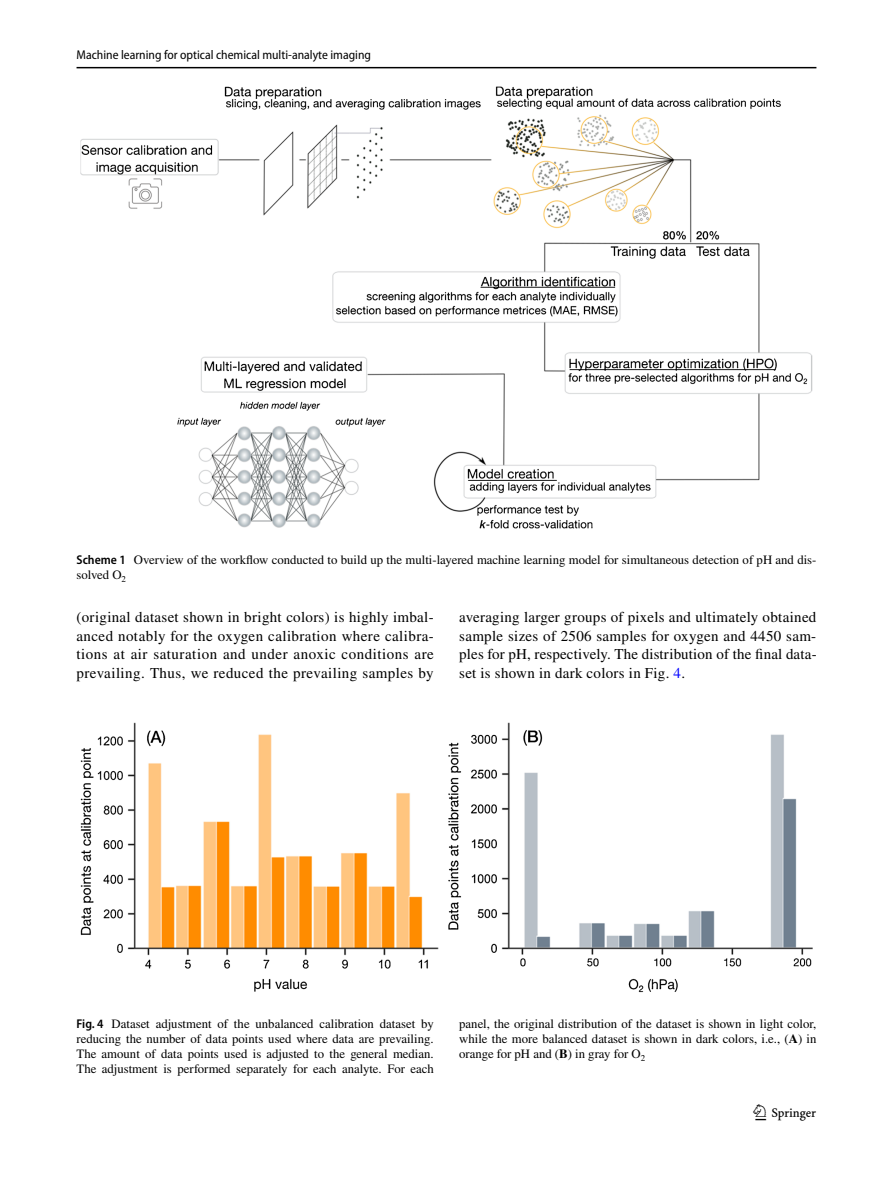
<style>
.page{position:relative;width:893px;height:1187px;background:#fff}
.page>*{position:absolute;margin:0;border:0;box-sizing:border-box;transform-origin:0 0}
.t1{font:22.5px "Springnew Regular 3";color:#000}
.t2{font:15px/18.8px "STIX";letter-spacing:.02em;color:#000;text-align:justify}
.t3{font:12.75px/15px "STIX";color:#000;text-align:justify}
.t4{font:semi-condensed 12.75px "Myriad Pro";color:#000}
.s1{font-family:"Myriad Pro";font-weight:600;font-stretch:semi-condensed}
.s2{color:#00f}
.s3{font-weight:700}
</style>
<div class="page">
<hr style="left:77px;top:67px;width:739px;height:1px;background:#000">
<img style="left:81px;top:87px;width:731px;height:441px">
<img style="left:81px;top:722px;width:731px;height:270px">
<p class="t4" style="left:77px;top:48px;width:296px">Machine learning for optical chemical multi‑analyte imaging</p>
<p class="t3" style="left:77px;top:553px;width:741px"><span class="s1">Scheme 1</span> Overview of the workflow conducted to build up the multi-layered machine learning model for simultaneous detection of pH and dis&shy;solved O<sub>2</sub></p>
<p class="t2" style="left:77px;top:608px;width:359px">(original dataset shown in bright colors) is highly imbal&shy;anced notably for the oxygen calibration where calibra&shy;tions at air saturation and under anoxic conditions are prevailing. Thus, we reduced the prevailing samples by</p>
<p class="t2" style="left:459px;top:608px;width:359px">averaging larger groups of pixels and ultimately obtained sample sizes of 2506 samples for oxygen and 4450 sam&shy;ples for pH, respectively. The distribution of the final data&shy;set is shown in dark colors in Fig. <span class="s2">4</span>.</p>
<p class="t3" style="left:77px;top:1016px;width:359px"><span class="s1">Fig. 4</span> Dataset adjustment of the unbalanced calibration dataset by reducing the number of data points used where data are prevailing.<br>The amount of data points used is adjusted to the general median.<br>The adjustment is performed separately for each analyte. For each</p>
<p class="t3" style="left:459px;top:1016px;width:359px">panel, the original distribution of the dataset is shown in light color, while the more balanced dataset is shown in dark colors, i.e., (<span class="s3">A</span>) in orange for pH and (<span class="s3">B</span>) in gray for O<sub>2</sub></p>
<h1 class="t1" style="left:755px;top:1104px;width:62px">1 3</h1>
</div>
